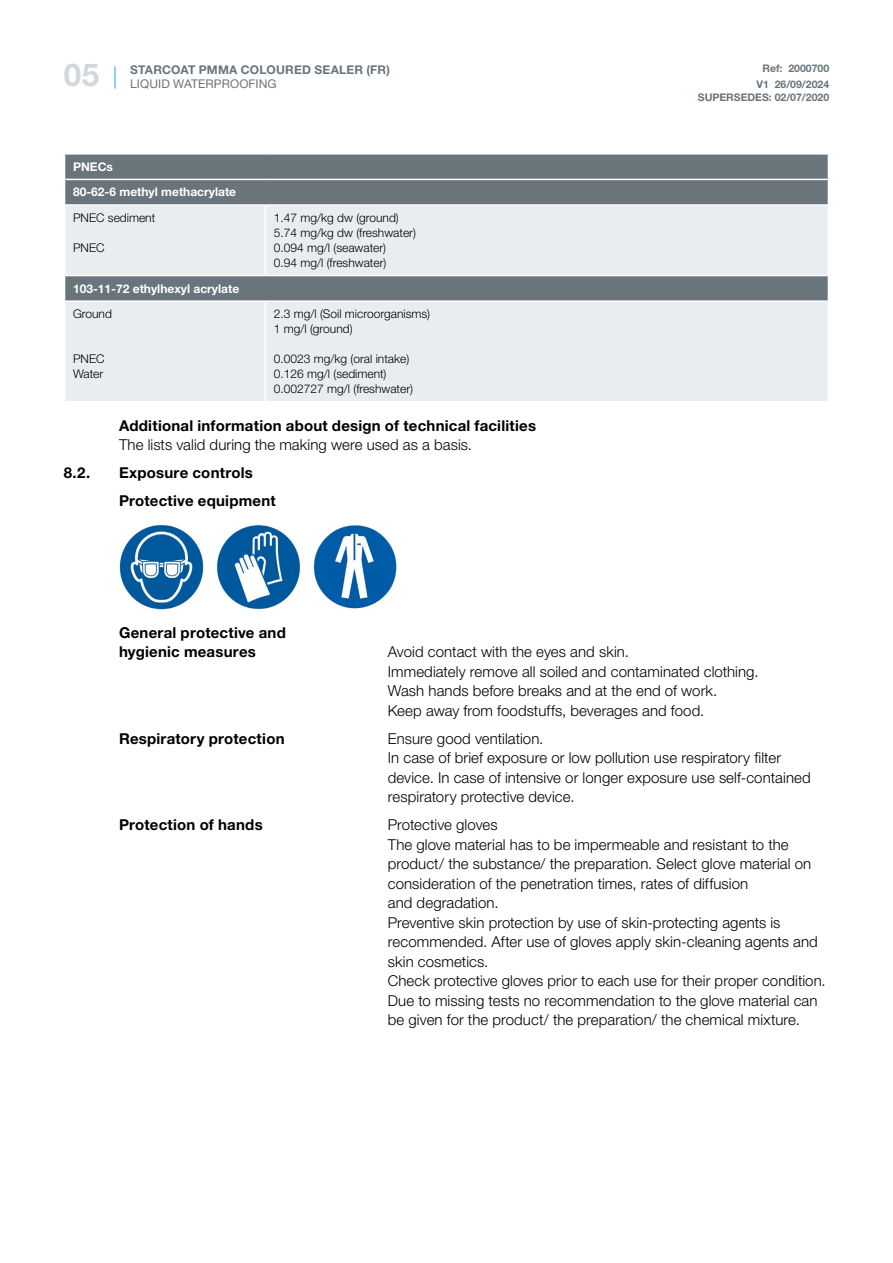
<style>
.page{position:relative;width:893px;height:1263px;background:#fff}
.page>*{position:absolute;margin:0;border:0;box-sizing:border-box;transform-origin:0 0}
.t1{font:700 31.5px "Helvetica Neue LT Std";color:#d1d7db}
.t2{font:300 15px/19.5px "Helvetica Neue LT Std";letter-spacing:.005em;color:#000}
.t3{font:700 15px/28px "Helvetica Neue LT Std";letter-spacing:.015em;color:#000}
.t4{font:300 12px/15px "Helvetica Neue LT Std";color:#000}
.t5{font:700 12px/25.5px "Helvetica Neue LT Std";color:#fff}
.t6{font:700 12px "Helvetica Neue LT Std";letter-spacing:.02em;color:#6a747b}
.t7{font:12px "Helvetica Neue LT Std";letter-spacing:.01em;color:#6a747b}
.t8{font:700 10.5px/16.8px "Helvetica Neue LT Std";color:#6a747b;text-align:center}
</style>
<div class="page">
<svg style="left:115px;top:66px;width:1px;height:23px"></svg>
<div style="left:65px;top:155px;width:763px;height:49px;background:#6a747b"></div>
<svg style="left:65px;top:206px;width:763px;height:195px;background:#dadee0"></svg>
<hr style="left:265px;top:206px;width:1px;height:69px;background:#fff">
<hr style="left:265px;top:302px;width:1px;height:99px;background:#fff">
<hr style="left:64px;top:275px;width:201px;height:1px;background:#fff">
<hr style="left:265px;top:275px;width:564px;height:1px;background:#fff">
<hr style="left:65px;top:179px;width:200px;height:1px;background:#fff">
<hr style="left:265px;top:179px;width:563px;height:1px;background:#fff">
<hr style="left:65px;top:300px;width:200px;height:2px;background:#fff">
<hr style="left:265px;top:300px;width:563px;height:2px;background:#fff">
<img style="left:119px;top:524px;width:85px;height:85px">
<img style="left:216px;top:524px;width:85px;height:85px">
<img style="left:313px;top:525px;width:84px;height:84px">
<h1 class="t1" style="left:64px;top:56px;width:37px">05</h1>
<p class="t6" style="left:130px;top:62px;width:261px">STARCOAT PMMA COLOURED SEALER (FR)</p>
<p class="t7" style="left:130px;top:76px;width:148px">LIQUID WATERPROOFING</p>
<p class="t5" style="left:73px;top:154px;width:165px">PNECs<br>80-62-6 methyl methacrylate</p>
<p class="t4" style="left:73px;top:210px;width:84px">PNEC sediment</p>
<p class="t4" style="left:73px;top:240px;width:33px">PNEC</p>
<p class="t4" style="left:274px;top:210px;width:144px">1.47 mg/kg dw (ground)<br>5.74 mg/kg dw (freshwater)<br>0.094 mg/l (seawater)<br>0.94 mg/l (freshwater)</p>
<p class="t5" style="left:73px;top:275px;width:168px">103-11-72 ethylhexyl acrylate</p>
<p class="t4" style="left:73px;top:306px;width:40px">Ground</p>
<p class="t4" style="left:73px;top:351px;width:33px">PNEC<br>Water</p>
<p class="t4" style="left:274px;top:306px;width:158px">2.3 mg/l (Soil microorganisms)<br>1 mg/l (ground)</p>
<p class="t4" style="left:274px;top:351px;width:141px">0.0023 mg/kg (oral intake)<br>0.126 mg/l (sediment)<br>0.002727 mg/l (freshwater)</p>
<p class="t3" style="left:119px;top:411px;width:418px">Additional information about design of technical facilities</p>
<p class="t2" style="left:119px;top:435px;width:355px">The lists valid during the making were used as a basis.</p>
<p class="t3" style="left:64px;top:458px;width:28px">8.2.</p>
<p class="t3" style="left:119px;top:458px;width:158px">Exposure controls<br>Protective equipment</p>
<p class="t8" style="left:756px;top:59px;width:74px">Ref: 2000700<br>V1 26/09/2024</p>
<p class="t8" style="left:698px;top:89px;width:133px">SUPERSEDES: 02/07/2020</p>
<p class="t3" style="left:119px;top:622px;width:168px;line-height:19.5px">General protective and hygienic measures</p>
<p class="t2" style="left:388px;top:642px;width:372px">Avoid contact with the eyes and skin.<br>Immediately remove all soiled and contaminated clothing.<br>Wash hands before breaks and at the end of work.<br>Keep away from foodstuffs, beverages and food.</p>
<p class="t3" style="left:119px;top:724px;width:167px">Respiratory protection</p>
<p class="t2" style="left:388px;top:728px;width:424px">Ensure good ventilation.<br>In case of brief exposure or low pollution use respiratory filter device. In case of intensive or longer exposure use self-contained respiratory protective device.</p>
<p class="t3" style="left:119px;top:810px;width:145px">Protection of hands</p>
<p class="t2" style="left:388px;top:815px;width:439px">Protective gloves<br>The glove material has to be impermeable and resistant to the product/ the substance/ the preparation. Select glove material on consideration of the penetration times, rates of diffusion<br>and degradation.<br>Preventive skin protection by use of skin-protecting agents is recommended. After use of gloves apply skin-cleaning agents and skin cosmetics.<br>Check protective gloves prior to each use for their proper condition.<br>Due to missing tests no recommendation to the glove material can be given for the product/ the preparation/ the chemical mixture.</p>
</div>
